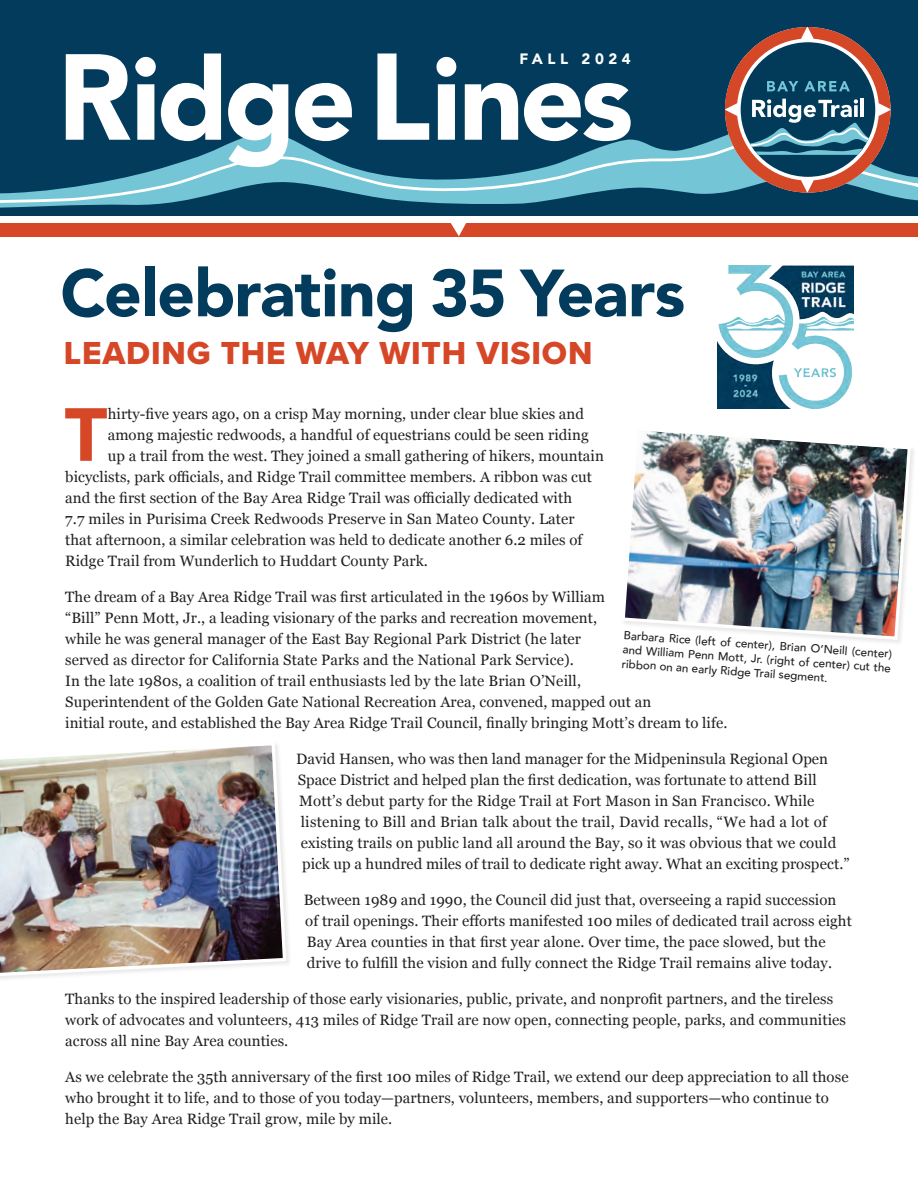
<style>
.page{position:relative;width:918px;height:1188px;background:#fff}
.page>*{position:absolute;margin:0;border:0;box-sizing:border-box;transform-origin:0 0}
.t1{font:900 74.25px "Avenir";color:#d64727}
.t2{font:900 66px "Avenir";letter-spacing:-.015em;color:#023b5b}
.t3{font:33px "Proxima Nova Extrabld";letter-spacing:.025em;color:#d64727}
.t4{font:15px/21px "Georgia";letter-spacing:.005em;color:#231f20}
.t5{font:900 15px "Avenir";letter-spacing:.3em;color:#fff}
.t6{font:500 11.55px/14.2px "Avenir";color:#231f20;text-align:justify}
</style>
<div class="page">
<div style="left:0;top:0;width:918px;height:216px;background:#023b5b"></div>
<svg style="left:0;top:27px;width:918px;height:209px"></svg>
<img style="left:624px;top:431px;width:289px;height:211px">
<img style="left:0;top:744px;width:288px;height:234px">
<img style="left:717px;top:266px;width:136px;height:142px">
<p class="t5" style="left:519px;top:46px;width:113px">FALL 2024</p>
<h2 class="t2" style="left:60px;top:237px;width:626px">Celebrating 35 Years</h2>
<h3 class="t3" style="left:64px;top:329px;width:530px">LEADING THE WAY WITH VISION</h3>
<h1 class="t1" style="left:65px;top:371px;width:44px">T</h1>
<p class="t4" style="left:108px;top:403px;width:478px">hirty-five years ago, on a crisp May morning, under clear blue skies and</p>
<p class="t4" style="left:108px;top:424px;width:482px">among majestic redwoods, a handful of equestrians could be seen riding</p>
<p class="t4" style="left:108px;top:445px;width:498px">up a trail from the west. They joined a small gathering of hikers, mountain</p>
<p class="t4" style="left:65px;top:466px;width:528px">bicyclists, park officials, and Ridge Trail committee members. A ribbon was cut</p>
<p class="t4" style="left:65px;top:487px;width:508px">and the first section of the Bay Area Ridge Trail was officially dedicated with</p>
<p class="t4" style="left:65px;top:508px;width:511px">7.7 miles in Purisima Creek Redwoods Preserve in San Mateo County. Later</p>
<p class="t4" style="left:65px;top:529px;width:519px">that afternoon, a similar celebration was held to dedicate another 6.2 miles of</p>
<p class="t4" style="left:65px;top:550px;width:364px">Ridge Trail from Wunderlich to Huddart County Park.</p>
<p class="t4" style="left:65px;top:586px;width:664px">The dream of a Bay Area Ridge Trail was first articulated in the 1960s by William<br>“Bill” Penn Mott, Jr., a leading visionary of the parks and recreation movement,<br>while he was general manager of the East Bay Regional Park District (he later<br>served as director for California State Parks and the National Park Service).<br>In the late 1980s, a coalition of trail enthusiasts led by the late Brian O’Neill,<br>Superintendent of the Golden Gate National Recreation Area, convened, mapped out an<br>initial route, and established the Bay Area Ridge Trail Council, finally bringing Mott’s dream to life.</p>
<p class="t4" style="left:296px;top:748px;width:533px">David Hansen, who was then land manager for the Midpeninsula Regional Open</p>
<p class="t4" style="left:298px;top:769px;width:521px">Space District and helped plan the first dedication, was fortunate to attend Bill</p>
<p class="t4" style="left:299px;top:790px;width:517px">Mott’s debut party for the Ridge Trail at Fort Mason in San Francisco. While</p>
<p class="t4" style="left:301px;top:811px;width:528px">listening to Bill and Brian talk about the trail, David recalls, “We had a lot of</p>
<p class="t4" style="left:301px;top:832px;width:537px">existing trails on public land all around the Bay, so it was obvious that we could</p>
<p class="t4" style="left:302px;top:853px;width:549px">pick up a hundred miles of trail to dedicate right away. What an exciting prospect.”</p>
<p class="t4" style="left:304px;top:889px;width:550px">Between 1989 and 1990, the Council did just that, overseeing a rapid succession of trail openings. Their efforts manifested 100 miles of dedicated trail across eight Bay Area counties in that first year alone. Over time, the pace slowed, but the drive to fulfill the vision and fully connect the Ridge Trail remains alive today.</p>
<p class="t4" style="left:65px;top:988px;width:782px">Thanks to the inspired leadership of those early visionaries, public, private, and nonprofit partners, and the tireless work of advocates and volunteers, 413 miles of Ridge Trail are now open, connecting people, parks, and communities across all nine Bay Area counties.</p>
<p class="t4" style="left:65px;top:1066px;width:785px">As we celebrate the 35th anniversary of the first 100 miles of Ridge Trail, we extend our deep appreciation to all those who brought it to life, and to those of you today—partners, volunteers, members, and supporters—who continue to help the Bay Area Ridge Trail grow, mile by mile.</p>
<p class="t6" style="left:624px;top:627px;width:270px;rotate:4deg">Barbara Rice (left of center), Brian O’Neill (center) and William Penn Mott, Jr. (right of center) cut the ribbon on an early Ridge Trail segment.</p>
</div>
